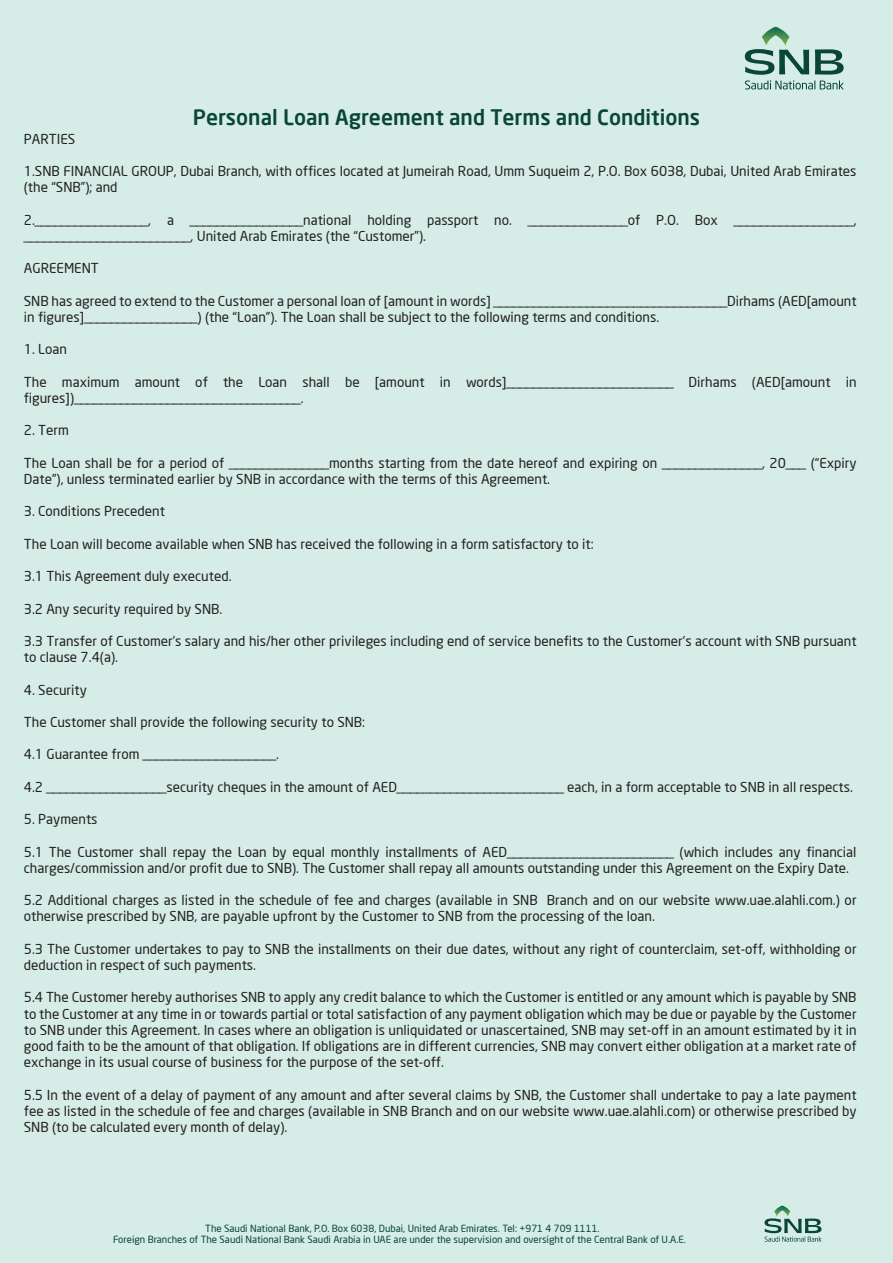
<style>
.page{position:relative;width:893px;height:1263px;background:#d6ede7}
.page>*{position:absolute;margin:0;border:0;box-sizing:border-box;transform-origin:0 0}
.t1{font:500 21px "Neo Sans";color:#0a4636}
.t2{font:13.5px/16.2px "Neo Sans";color:#231f20}
.t3{font:9.75px/11.7px "Neo Sans Arabic";color:#074533}
</style>
<div class="page">
<svg style="left:764px;top:1205px;width:57px;height:37px"></svg>
<svg style="left:745px;top:27px;width:99px;height:62px"></svg>
<h1 class="t1" style="left:193px;top:104px;width:509px">Personal Loan Agreement and Terms and Conditions</h1>
<p class="t2" style="left:24px;top:130px;width:53px">PARTIES</p>
<p class="t2" style="left:24px;top:163px;width:834px">1.SNB FINANCIAL GROUP, Dubai Branch, with offices located at Jumeirah Road, Umm Suqueim 2, P.O. Box 6038, Dubai, United Arab Emirates (the “SNB”); and</p>
<p class="t2" style="left:24px;top:211px;width:834px">2._________________, a _________________national holding passport no. _______________of P.O. Box __________________, _________________________, United Arab Emirates (the “Customer”).</p>
<p class="t2" style="left:24px;top:260px;width:76px">AGREEMENT</p>
<p class="t2" style="left:24px;top:292px;width:834px">SNB has agreed to extend to the Customer a personal loan of [amount in words] ___________________________________Dirhams (AED[amount in figures]_________________) (the “Loan”). The Loan shall be subject to the following terms and conditions.</p>
<p class="t2" style="left:24px;top:341px;width:45px">1. Loan</p>
<p class="t2" style="left:24px;top:373px;width:834px">The maximum amount of the Loan shall be [amount in words]_________________________ Dirhams (AED[amount in figures])__________________________________.</p>
<p class="t2" style="left:24px;top:422px;width:47px">2. Term</p>
<p class="t2" style="left:24px;top:454px;width:834px">The Loan shall be for a period of _______________months starting from the date hereof and expiring on _______________, 20___ (“Expiry<br>Date”), unless terminated earlier by SNB in accordance with the terms of this Agreement.</p>
<p class="t2" style="left:24px;top:503px;width:143px">3. Conditions Precedent</p>
<p class="t2" style="left:24px;top:535px;width:571px">The Loan will become available when SNB has received the following in a form satisfactory to it:</p>
<p class="t2" style="left:24px;top:568px;width:209px">3.1 This Agreement duly executed.</p>
<p class="t2" style="left:24px;top:600px;width:200px">3.2 Any security required by SNB.</p>
<p class="t2" style="left:24px;top:633px;width:834px">3.3 Transfer of Customer’s salary and his/her other privileges including end of service benefits to the Customer’s account with SNB pursuant to clause 7.4(a).</p>
<p class="t2" style="left:24px;top:681px;width:65px">4. Security</p>
<p class="t2" style="left:24px;top:714px;width:343px">The Customer shall provide the following security to SNB:</p>
<p class="t2" style="left:24px;top:746px;width:257px">4.1 Guarantee from ____________________.</p>
<p class="t2" style="left:24px;top:778px;width:831px">4.2 __________________security cheques in the amount of AED_________________________ each, in a form acceptable to SNB in all respects.</p>
<p class="t2" style="left:24px;top:811px;width:75px">5. Payments</p>
<p class="t2" style="left:24px;top:843px;width:834px">5.1 The Customer shall repay the Loan by equal monthly installments of AED_________________________ (which includes any financial charges/commission and/or profit due to SNB). The Customer shall repay all amounts outstanding under this Agreement on the Expiry Date.</p>
<p class="t2" style="left:24px;top:892px;width:834px">5.2 Additional charges as listed in the schedule of fee and charges (available in SNB Branch and on our website www.uae.alahli.com.) or otherwise prescribed by SNB, are payable upfront by the Customer to SNB from the processing of the loan.</p>
<p class="t2" style="left:24px;top:940px;width:834px">5.3 The Customer undertakes to pay to SNB the installments on their due dates, without any right of counterclaim, set-off, withholding or deduction in respect of such payments.</p>
<p class="t2" style="left:24px;top:989px;width:834px;text-align:justify">5.4 The Customer hereby authorises SNB to apply any credit balance to which the Customer is entitled or any amount which is payable by SNB to the Customer at any time in or towards partial or total satisfaction of any payment obligation which may be due or payable by the Customer to SNB under this Agreement. In cases where an obligation is unliquidated or unascertained, SNB may set-off in an amount estimated by it in good faith to be the amount of that obligation. If obligations are in different currencies, SNB may convert either obligation at a market rate of exchange in its usual course of business for the purpose of the set-off.</p>
<p class="t2" style="left:24px;top:1086px;width:834px;text-align:justify">5.5 In the event of a delay of payment of any amount and after several claims by SNB, the Customer shall undertake to pay a late payment fee as listed in the schedule of fee and charges (available in SNB Branch and on our website www.uae.alahli.com) or otherwise prescribed by SNB (to be calculated every month of delay).</p>
<p class="t3" style="left:113px;top:1222px;width:574px;text-indent:92px">The Saudi National Bank, P.O. Box 6038, Dubai, United Arab Emirates. Tel: +971 4 709 1111.<br>Foreign Branches of The Saudi National Bank Saudi Arabia in UAE are under the supervision and oversight of the Central Bank of U.A.E.</p>
</div>
